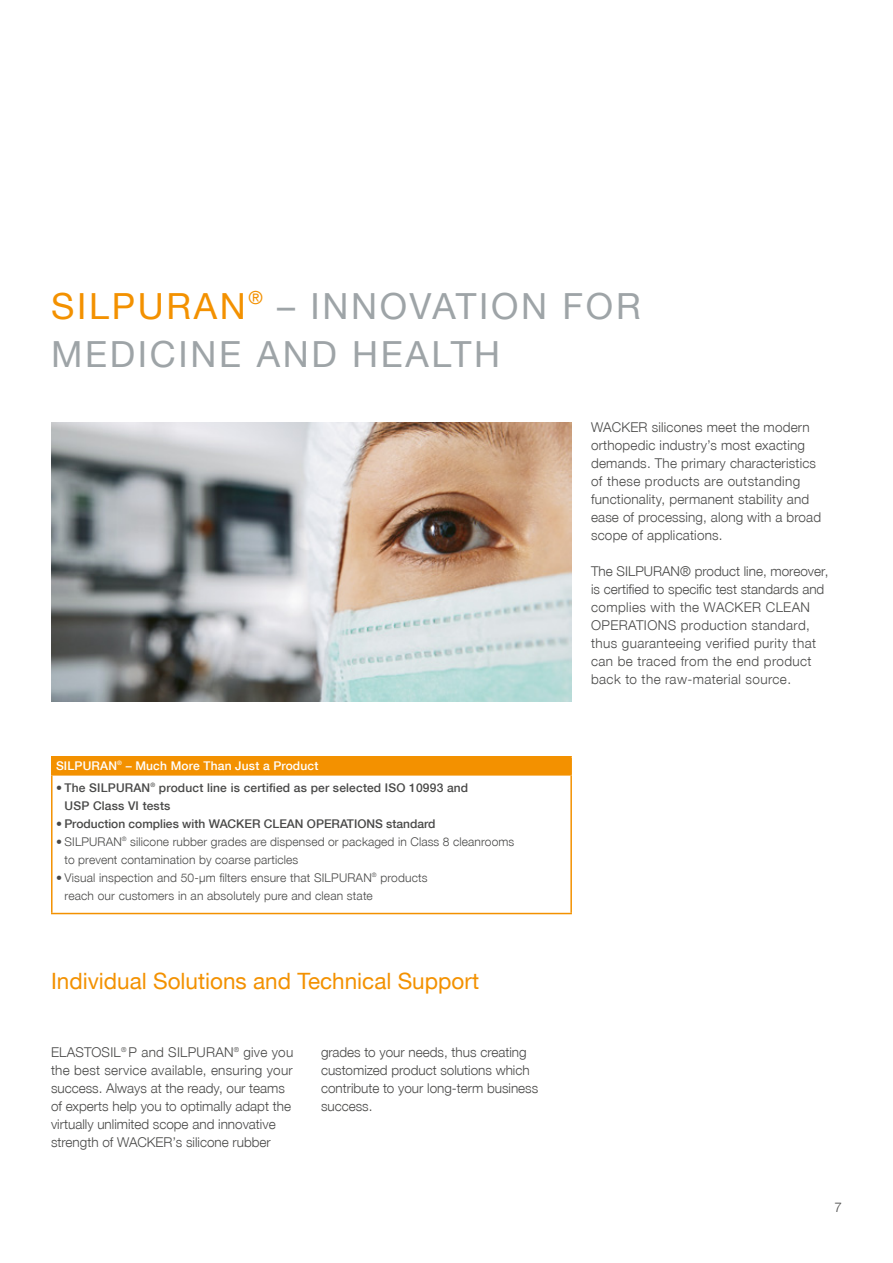
<style>
.page{position:relative;width:893px;height:1263px;background:#fff}
.page>*{position:absolute;margin:0;border:0;box-sizing:border-box;transform-origin:0 0}
.t1{font:36px/48px "Neue Helveticafor WACKER 55";letter-spacing:.075em;color:#9ea4a7}
.t2{font:22.5px "Neue Helveticafor WACKER 55";color:#f39100}
.t3{font:13.5px/18px "Neue Helveticafor WACKER 45";letter-spacing:.015em;color:#494948}
.t4{font:12px/18px "Neue Helveticafor WACKER 45";letter-spacing:.01em;color:#494948}
.t5{font:12px/18px "Neue Helveticafor WACKER 65";letter-spacing:.015em;color:#494948}
.t6{font:12px "Neue Helveticafor WACKER 65";letter-spacing:.015em;color:#fff}
.s1{color:#f39100}
.s2{font-family:"Neue Helveticafor WACKER 45"}
</style>
<div class="page">
<div style="left:52px;top:757px;width:519px;height:18px;background:#f39100"></div>
<hr style="left:51px;top:756px;width:521px;height:2px;background:#f39100">
<svg style="left:51px;top:758px;width:1px;height:16px"></svg>
<svg style="left:571px;top:758px;width:1px;height:16px"></svg>
<hr style="left:51px;top:774px;width:521px;height:2px;background:#f39100">
<hr style="left:51px;top:776px;width:2px;height:137px;background:#f39100">
<hr style="left:570px;top:776px;width:2px;height:137px;background:#f39100">
<hr style="left:51px;top:913px;width:521px;height:1px;background:#f39100">
<img style="left:51px;top:422px;width:521px;height:280px">
<h1 class="t1" style="left:51px;top:282px;width:591px"><span class="s1">SILPURAN</span><sup>®</sup> – INNOVATION FOR<br>MEDICINE AND HEALTH</h1>
<p class="t6" style="left:56px;top:759px;width:264px">SILPURAN<sup>®</sup> – Much More Than Just a Product</p>
<p class="t5" style="left:65px;top:779px;width:405px;text-indent:-9px"><span class="s2">•</span> The SILPURAN<sup>®</sup> product line is certified as per selected ISO 10993 and<br>USP Class VI tests</p>
<p class="t5" style="left:56px;top:815px;width:381px"><span class="s2">•</span> Production complies with WACKER CLEAN OPERATIONS standard</p>
<p class="t4" style="left:65px;top:833px;width:451px;text-indent:-9px">• SILPURAN<sup>®</sup> silicone rubber grades are dispensed or packaged in Class 8 cleanrooms to prevent contamination by coarse particles</p>
<p class="t4" style="left:65px;top:869px;width:365px;text-indent:-9px">• Visual inspection and 50-μm filters ensure that SILPURAN<sup>®</sup> products reach our customers in an absolutely pure and clean state</p>
<h2 class="t2" style="left:51px;top:967px;width:430px">Individual Solutions and Technical Support</h2>
<p class="t3" style="left:51px;top:1043px;width:244px">ELASTOSIL<sup>®</sup> P and SILPURAN<sup>®</sup> give you the best service available, ensuring your success. Always at the ready, our teams of experts help you to optimally adapt the virtually unlimited scope and innovative strength of WACKER’s silicone rubber</p>
<p class="t3" style="left:321px;top:1043px;width:219px">grades to your needs, thus creating customized product solutions which contribute to your long-term business success.</p>
<p class="t3" style="left:591px;top:418px;width:231px">WACKER silicones meet the modern orthopedic industry’s most exacting demands. The primary characteristics of these products are outstanding functionality, permanent stability and ease of processing, along with a broad scope of applications.</p>
<p class="t3" style="left:591px;top:562px;width:239px">The SILPURAN® product line, moreover, is certified to specific test standards and complies with the WACKER CLEAN OPERATIONS production standard, thus guaranteeing verified purity that can be traced from the end product back to the raw-material source.</p>
<p class="t3" style="left:834px;top:1198px;width:9px">7</p>
</div>
